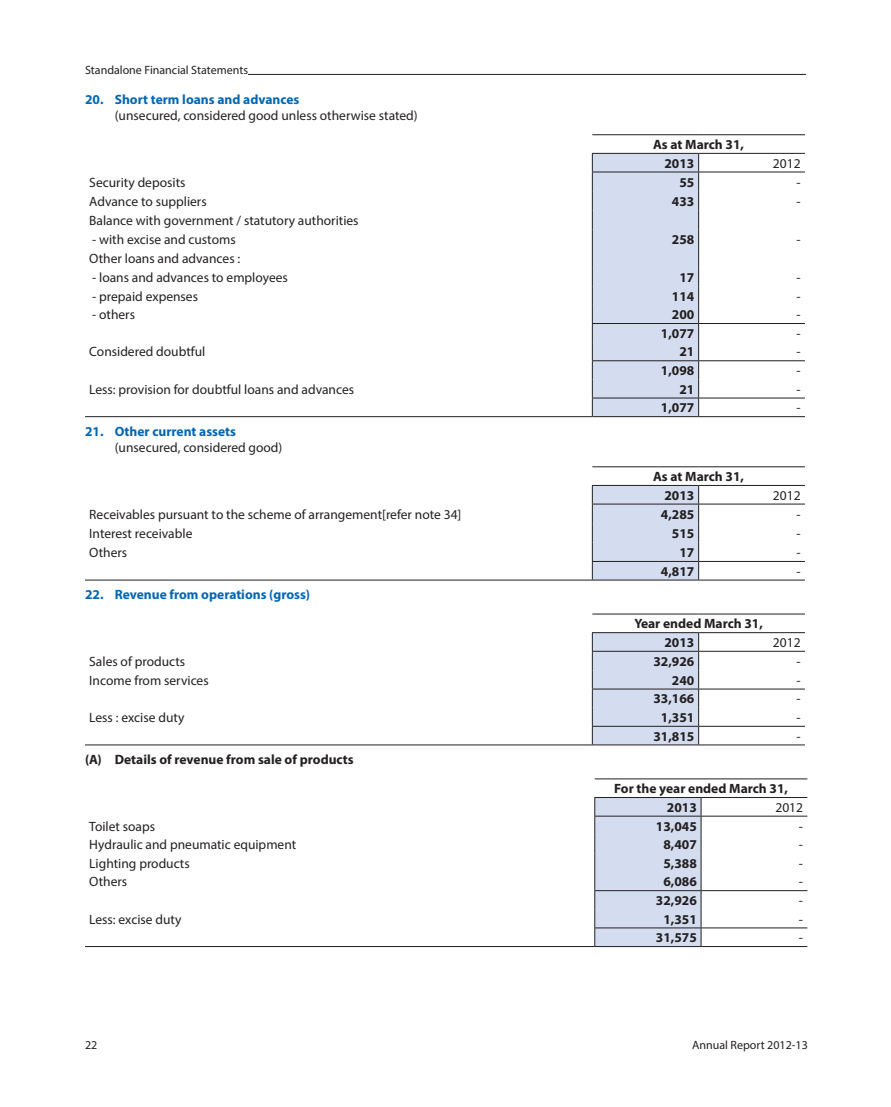
<style>
.page{position:relative;width:891px;height:1107px;background:#fff}
.page>*{position:absolute;margin:0;border:0;box-sizing:border-box;transform-origin:0 0}
.t1{font:13.5px "Myriad Pro";color:#231f20}
.t2{font:700 13.5px/18.6px "Myriad Pro";color:#231f20}
.t3{font:700 13.5px "Myriad Pro";color:#0166b3}
.t4{font:12px "Myriad Pro";color:#231f20}
</style>
<div class="page">
<hr style="left:248px;top:74px;width:558px;height:1px;background:#231f20">
<hr style="left:592px;top:134px;width:107px;height:1px;background:#231f20">
<hr style="left:699px;top:134px;width:106px;height:1px;background:#231f20">
<hr style="left:699px;top:153px;width:106px;height:1px;background:#231f20">
<div style="left:592px;top:153px;width:107px;height:263px;background:#d4ddef"></div>
<hr style="left:592px;top:172px;width:107px;height:1px;background:#231f20">
<hr style="left:699px;top:172px;width:106px;height:1px;background:#231f20">
<hr style="left:85px;top:416px;width:507px;height:1px;background:#231f20">
<hr style="left:592px;top:323px;width:107px;height:1px;background:#231f20">
<hr style="left:699px;top:323px;width:106px;height:1px;background:#231f20">
<hr style="left:592px;top:360px;width:107px;height:1px;background:#231f20">
<hr style="left:699px;top:360px;width:106px;height:1px;background:#231f20">
<hr style="left:592px;top:398px;width:107px;height:1px;background:#231f20">
<hr style="left:699px;top:398px;width:106px;height:1px;background:#231f20">
<hr style="left:592px;top:416px;width:107px;height:1px;background:#231f20">
<hr style="left:699px;top:416px;width:106px;height:1px;background:#231f20">
<hr style="left:592px;top:466px;width:107px;height:1px;background:#231f20">
<hr style="left:699px;top:466px;width:106px;height:1px;background:#231f20">
<hr style="left:699px;top:485px;width:106px;height:1px;background:#231f20">
<div style="left:592px;top:485px;width:107px;height:95px;background:#d4ddef"></div>
<hr style="left:592px;top:504px;width:107px;height:1px;background:#231f20">
<hr style="left:699px;top:504px;width:106px;height:1px;background:#231f20">
<hr style="left:85px;top:580px;width:507px;height:1px;background:#231f20">
<hr style="left:592px;top:580px;width:107px;height:1px;background:#231f20">
<hr style="left:699px;top:580px;width:106px;height:1px;background:#231f20">
<hr style="left:592px;top:561px;width:107px;height:1px;background:#231f20">
<hr style="left:699px;top:561px;width:106px;height:1px;background:#231f20">
<hr style="left:592px;top:614px;width:107px;height:1px;background:#231f20">
<hr style="left:699px;top:614px;width:106px;height:1px;background:#231f20">
<hr style="left:592px;top:632px;width:107px;height:1px;background:#231f20">
<hr style="left:699px;top:632px;width:106px;height:1px;background:#231f20">
<div style="left:592px;top:633px;width:107px;height:112px;background:#d4ddef"></div>
<hr style="left:592px;top:651px;width:107px;height:1px;background:#231f20">
<hr style="left:699px;top:651px;width:106px;height:1px;background:#231f20">
<hr style="left:85px;top:745px;width:507px;height:1px;background:#231f20">
<hr style="left:592px;top:745px;width:107px;height:1px;background:#231f20">
<hr style="left:699px;top:745px;width:106px;height:1px;background:#231f20">
<hr style="left:592px;top:689px;width:107px;height:1px;background:#231f20">
<hr style="left:699px;top:689px;width:106px;height:1px;background:#231f20">
<hr style="left:592px;top:726px;width:107px;height:1px;background:#231f20">
<hr style="left:699px;top:726px;width:106px;height:1px;background:#231f20">
<hr style="left:595px;top:779px;width:106px;height:1px;background:#231f20">
<hr style="left:701px;top:779px;width:106px;height:1px;background:#231f20">
<hr style="left:594px;top:797px;width:107px;height:1px;background:#231f20">
<hr style="left:701px;top:797px;width:106px;height:1px;background:#231f20">
<div style="left:594px;top:798px;width:108px;height:148px;background:#d4ddef"></div>
<hr style="left:594px;top:816px;width:107px;height:1px;background:#231f20">
<hr style="left:701px;top:816px;width:106px;height:1px;background:#231f20">
<hr style="left:85px;top:946px;width:510px;height:1px;background:#231f20">
<hr style="left:594px;top:890px;width:107px;height:1px;background:#231f20">
<hr style="left:701px;top:890px;width:106px;height:1px;background:#231f20">
<hr style="left:594px;top:928px;width:107px;height:1px;background:#231f20">
<hr style="left:701px;top:928px;width:106px;height:1px;background:#231f20">
<hr style="left:595px;top:946px;width:106px;height:1px;background:#231f20">
<hr style="left:701px;top:946px;width:106px;height:1px;background:#231f20">
<p class="t4" style="left:85px;top:63px;width:165px">Standalone Financial Statements</p>
<p class="t3" style="left:85px;top:90px;width:216px">20. Short term loans and advances</p>
<p class="t1" style="left:115px;top:107px;width:304px">(unsecured, considered good unless otherwise stated)</p>
<p class="t2" style="left:664px;top:135px;width:81px;text-indent:-11px">As at March 31,<br>2013</p>
<p class="t1" style="left:773px;top:155px;width:29px">2012</p>
<p class="t1" style="left:89px;top:174px;width:98px">Security deposits</p>
<p class="t2" style="left:679px;top:173px;width:16px">55</p>
<p class="t1" style="left:797px;top:174px;width:6px">-</p>
<p class="t1" style="left:89px;top:193px;width:119px">Advance to suppliers</p>
<p class="t2" style="left:672px;top:192px;width:24px">433</p>
<p class="t1" style="left:797px;top:193px;width:6px">-</p>
<p class="t1" style="left:89px;top:212px;width:271px">Balance with government / statutory authorities</p>
<p class="t1" style="left:92px;top:231px;width:145px">- with excise and customs</p>
<p class="t2" style="left:672px;top:229px;width:24px">258</p>
<p class="t1" style="left:797px;top:231px;width:6px">-</p>
<p class="t1" style="left:89px;top:250px;width:153px">Other loans and advances :</p>
<p class="t1" style="left:92px;top:269px;width:197px">- loans and advances to employees</p>
<p class="t2" style="left:679px;top:268px;width:16px">17</p>
<p class="t1" style="left:797px;top:269px;width:6px">-</p>
<p class="t1" style="left:92px;top:288px;width:107px">- prepaid expenses</p>
<p class="t2" style="left:672px;top:286px;width:24px">114</p>
<p class="t1" style="left:797px;top:288px;width:6px">-</p>
<p class="t1" style="left:92px;top:306px;width:44px">- others</p>
<p class="t2" style="left:672px;top:305px;width:24px">200</p>
<p class="t1" style="left:797px;top:306px;width:6px">-</p>
<p class="t2" style="left:661px;top:324px;width:35px">1,077</p>
<p class="t1" style="left:797px;top:325px;width:6px">-</p>
<p class="t1" style="left:89px;top:344px;width:118px">Considered doubtful</p>
<p class="t2" style="left:679px;top:342px;width:16px">21</p>
<p class="t1" style="left:797px;top:344px;width:6px">-</p>
<p class="t2" style="left:661px;top:361px;width:35px">1,098</p>
<p class="t1" style="left:797px;top:362px;width:6px">-</p>
<p class="t1" style="left:89px;top:381px;width:266px">Less: provision for doubtful loans and advances</p>
<p class="t2" style="left:679px;top:379px;width:16px">21</p>
<p class="t1" style="left:797px;top:381px;width:6px">-</p>
<p class="t2" style="left:661px;top:398px;width:35px">1,077</p>
<p class="t1" style="left:797px;top:400px;width:6px">-</p>
<p class="t3" style="left:85px;top:422px;width:153px">21. Other current assets</p>
<p class="t1" style="left:115px;top:439px;width:169px">(unsecured, considered good)</p>
<p class="t2" style="left:664px;top:467px;width:81px;text-indent:-11px">As at March 31,<br>2013</p>
<p class="t1" style="left:773px;top:487px;width:29px">2012</p>
<p class="t1" style="left:89px;top:506px;width:374px">Receivables pursuant to the scheme of arrangement[refer note 34]</p>
<p class="t2" style="left:661px;top:504px;width:35px">4,285</p>
<p class="t1" style="left:797px;top:506px;width:6px">-</p>
<p class="t1" style="left:89px;top:525px;width:105px">Interest receivable</p>
<p class="t2" style="left:672px;top:524px;width:24px">515</p>
<p class="t1" style="left:797px;top:525px;width:6px">-</p>
<p class="t1" style="left:89px;top:544px;width:40px">Others</p>
<p class="t2" style="left:679px;top:543px;width:16px">17</p>
<p class="t1" style="left:797px;top:544px;width:6px">-</p>
<p class="t2" style="left:661px;top:562px;width:35px">4,817</p>
<p class="t1" style="left:797px;top:563px;width:6px">-</p>
<p class="t3" style="left:85px;top:586px;width:227px">22. Revenue from operations (gross)</p>
<p class="t2" style="left:664px;top:614px;width:100px;text-indent:-30px">Year ended March 31,<br>2013</p>
<p class="t1" style="left:773px;top:634px;width:29px">2012</p>
<p class="t1" style="left:89px;top:653px;width:98px">Sales of products</p>
<p class="t2" style="left:653px;top:652px;width:42px">32,926</p>
<p class="t1" style="left:797px;top:653px;width:6px">-</p>
<p class="t1" style="left:89px;top:672px;width:121px">Income from services</p>
<p class="t2" style="left:672px;top:671px;width:24px">240</p>
<p class="t1" style="left:797px;top:672px;width:6px">-</p>
<p class="t2" style="left:653px;top:689px;width:42px">33,166</p>
<p class="t1" style="left:797px;top:691px;width:6px">-</p>
<p class="t1" style="left:89px;top:709px;width:97px">Less : excise duty</p>
<p class="t2" style="left:661px;top:708px;width:35px">1,351</p>
<p class="t1" style="left:797px;top:709px;width:6px">-</p>
<p class="t2" style="left:653px;top:726px;width:42px">31,815</p>
<p class="t1" style="left:797px;top:728px;width:6px">-</p>
<p class="t2" style="left:85px;top:750px;width:270px">(A) Details of revenue from sale of products</p>
<p class="t2" style="left:667px;top:779px;width:123px;text-indent:-53px">For the year ended March 31,<br>2013</p>
<p class="t1" style="left:775px;top:799px;width:29px">2012</p>
<p class="t1" style="left:89px;top:818px;width:67px">Toilet soaps</p>
<p class="t2" style="left:656px;top:816px;width:42px">13,045</p>
<p class="t1" style="left:799px;top:818px;width:6px">-</p>
<p class="t1" style="left:89px;top:836px;width:208px">Hydraulic and pneumatic equipment</p>
<p class="t2" style="left:663px;top:835px;width:35px">8,407</p>
<p class="t1" style="left:799px;top:836px;width:6px">-</p>
<p class="t1" style="left:89px;top:855px;width:102px">Lighting products</p>
<p class="t2" style="left:663px;top:854px;width:35px">5,388</p>
<p class="t1" style="left:799px;top:855px;width:6px">-</p>
<p class="t1" style="left:89px;top:874px;width:40px">Others</p>
<p class="t2" style="left:663px;top:872px;width:35px">6,086</p>
<p class="t1" style="left:799px;top:874px;width:6px">-</p>
<p class="t2" style="left:656px;top:891px;width:42px">32,926</p>
<p class="t1" style="left:799px;top:892px;width:6px">-</p>
<p class="t1" style="left:89px;top:911px;width:94px">Less: excise duty</p>
<p class="t2" style="left:663px;top:909px;width:35px">1,351</p>
<p class="t1" style="left:799px;top:911px;width:6px">-</p>
<p class="t2" style="left:656px;top:928px;width:42px">31,575</p>
<p class="t1" style="left:799px;top:929px;width:6px">-</p>
<p class="t4" style="left:85px;top:1038px;width:14px">22</p>
<p class="t4" style="left:692px;top:1038px;width:117px">Annual Report 2012-13</p>
</div>
